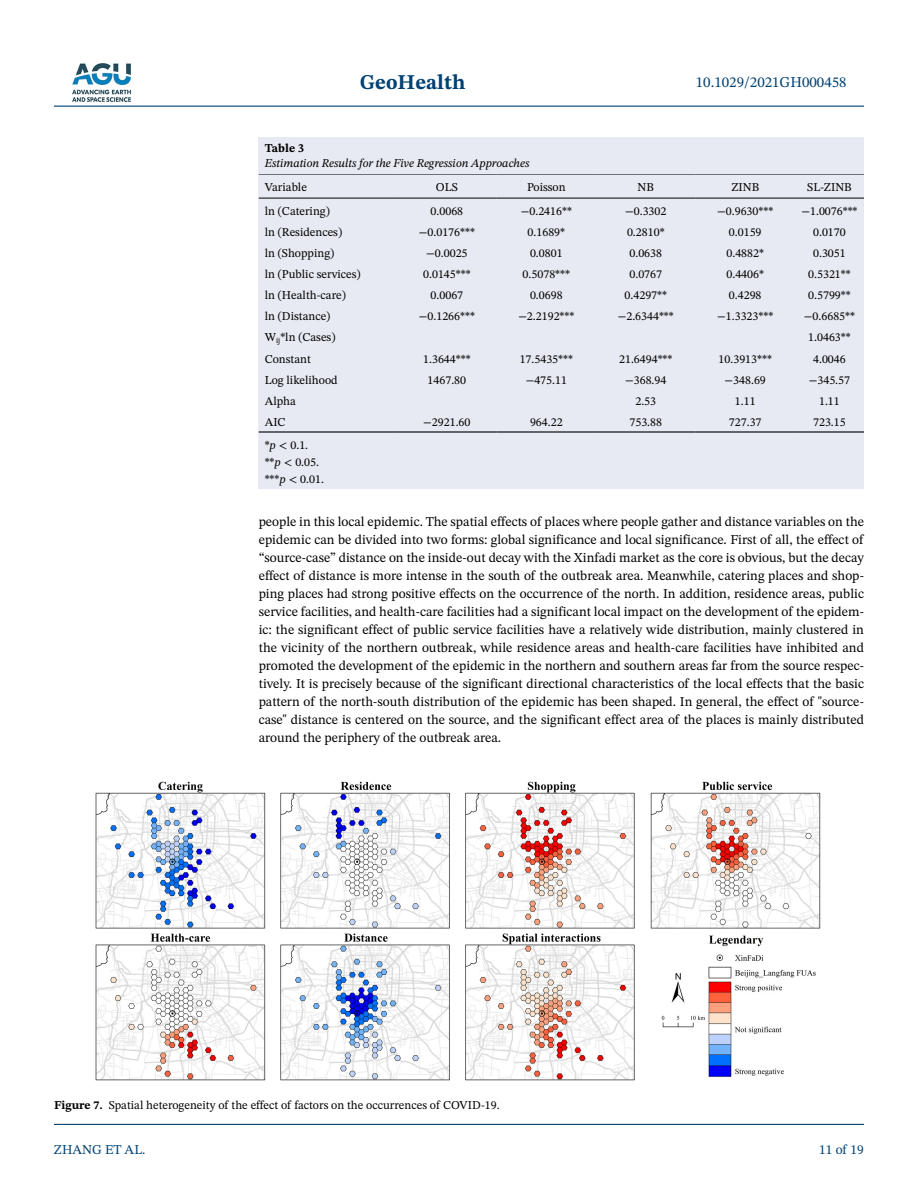
<style>
.page{position:relative;width:918px;height:1188px;background:#fff}
.page>*{position:absolute;margin:0;border:0;box-sizing:border-box;transform-origin:0 0}
.t1{font:700 21px "STIX Two Text";color:#004174}
.t2{font:15px "STIX Two Text";color:#004174}
.t3{font:13.5px/18px "STIX Two Text";color:#000;text-align:justify}
.t4{font:13.5px "STIX Two Text";color:#004174}
.t5{font:12px/17.2px "STIX Two Text";color:#000}
.t6{font:italic 12px "STIX Two Text";color:#000}
.t7{font:700 12px "STIX Two Text";color:#000}
.s1{font-style:italic}
.s2{font-weight:700}
</style>
<div class="page">
<hr style="left:54px;top:106px;width:810px;height:1px;background:#004174">
<hr style="left:54px;top:1124px;width:810px;height:1px;background:#004174">
<img style="left:72px;top:63px;width:59px;height:39px">
<div style="left:259px;top:173px;width:605px;height:316px;background:#e7eaf2"></div>
<hr style="left:259px;top:173px;width:138px;height:2px;background:#000">
<hr style="left:259px;top:198px;width:138px;height:1px;background:#000">
<hr style="left:397px;top:173px;width:100px;height:2px;background:#000">
<hr style="left:397px;top:198px;width:100px;height:1px;background:#000">
<hr style="left:497px;top:173px;width:99px;height:2px;background:#000">
<hr style="left:497px;top:198px;width:99px;height:1px;background:#000">
<hr style="left:596px;top:173px;width:100px;height:2px;background:#000">
<hr style="left:596px;top:198px;width:100px;height:1px;background:#000">
<hr style="left:696px;top:173px;width:99px;height:2px;background:#000">
<hr style="left:696px;top:198px;width:99px;height:1px;background:#000">
<hr style="left:795px;top:173px;width:69px;height:2px;background:#000">
<hr style="left:795px;top:198px;width:69px;height:1px;background:#000">
<hr style="left:259px;top:431px;width:138px;height:2px;background:#000">
<hr style="left:397px;top:431px;width:100px;height:2px;background:#000">
<hr style="left:497px;top:431px;width:99px;height:2px;background:#000">
<hr style="left:596px;top:431px;width:100px;height:2px;background:#000">
<hr style="left:696px;top:431px;width:99px;height:2px;background:#000">
<hr style="left:795px;top:431px;width:69px;height:2px;background:#000">
<div style="left:259px;top:137px;width:605px;height:36px;background:#e7eaf2"></div>
<img style="left:96px;top:781px;width:724px;height:300px">
<h1 class="t1" style="left:360px;top:67px;width:107px">GeoHealth</h1>
<p class="t7" style="left:265px;top:140px;width:41px">Table 3</p>
<p class="t6" style="left:265px;top:155px;width:266px">Estimation Results for the Five Regression Approaches</p>
<p class="t2" style="left:696px;top:72px;width:152px">10.1029/2021GH000458</p>
<p class="t5" style="left:265px;top:178px;width:44px">Variable</p>
<p class="t5" style="left:436px;top:178px;width:23px">OLS</p>
<p class="t5" style="left:527px;top:178px;width:40px">Poisson</p>
<p class="t5" style="left:638px;top:178px;width:18px">NB</p>
<p class="t5" style="left:731px;top:178px;width:29px">ZINB</p>
<p class="t5" style="left:807px;top:178px;width:46px">SL-ZINB</p>
<p class="t5" style="left:265px;top:202px;width:67px">ln (Catering)</p>
<p class="t5" style="left:431px;top:202px;width:34px">0.0068</p>
<p class="t5" style="left:521px;top:202px;width:53px">−0.2416**</p>
<p class="t5" style="left:625px;top:202px;width:43px">−0.3302</p>
<p class="t5" style="left:717px;top:202px;width:58px">−0.9630***</p>
<p class="t5" style="left:801px;top:202px;width:58px">−1.0076***</p>
<p class="t5" style="left:265px;top:223px;width:79px">ln (Residences)</p>
<p class="t5" style="left:419px;top:223px;width:58px">−0.0176***</p>
<p class="t5" style="left:528px;top:223px;width:39px">0.1689*</p>
<p class="t5" style="left:627px;top:223px;width:39px">0.2810*</p>
<p class="t5" style="left:729px;top:223px;width:34px">0.0159</p>
<p class="t5" style="left:813px;top:223px;width:34px">0.0170</p>
<p class="t5" style="left:265px;top:244px;width:71px">ln (Shopping)</p>
<p class="t5" style="left:426px;top:244px;width:43px">−0.0025</p>
<p class="t5" style="left:530px;top:244px;width:34px">0.0801</p>
<p class="t5" style="left:629px;top:244px;width:34px">0.0638</p>
<p class="t5" style="left:726px;top:244px;width:39px">0.4882*</p>
<p class="t5" style="left:813px;top:244px;width:34px">0.3051</p>
<p class="t5" style="left:265px;top:265px;width:97px">ln (Public services)</p>
<p class="t5" style="left:423px;top:265px;width:49px">0.0145***</p>
<p class="t5" style="left:523px;top:265px;width:49px">0.5078***</p>
<p class="t5" style="left:629px;top:265px;width:34px">0.0767</p>
<p class="t5" style="left:726px;top:265px;width:39px">0.4406*</p>
<p class="t5" style="left:808px;top:265px;width:44px">0.5321**</p>
<p class="t5" style="left:265px;top:286px;width:83px">ln (Health-care)</p>
<p class="t5" style="left:431px;top:286px;width:34px">0.0067</p>
<p class="t5" style="left:530px;top:286px;width:34px">0.0698</p>
<p class="t5" style="left:625px;top:286px;width:44px">0.4297**</p>
<p class="t5" style="left:729px;top:286px;width:34px">0.4298</p>
<p class="t5" style="left:808px;top:286px;width:44px">0.5799**</p>
<p class="t5" style="left:265px;top:308px;width:67px">ln (Distance)</p>
<p class="t5" style="left:419px;top:308px;width:58px">−0.1266***</p>
<p class="t5" style="left:518px;top:308px;width:58px">−2.2192***</p>
<p class="t5" style="left:618px;top:308px;width:58px">−2.6344***</p>
<p class="t5" style="left:717px;top:308px;width:58px">−1.3323***</p>
<p class="t5" style="left:804px;top:308px;width:53px">−0.6685**</p>
<p class="t5" style="left:265px;top:329px;width:72px">W<sub>ij</sub>*ln (Cases)</p>
<p class="t5" style="left:808px;top:329px;width:44px">1.0463**</p>
<p class="t5" style="left:265px;top:350px;width:48px">Constant</p>
<p class="t5" style="left:423px;top:350px;width:49px">1.3644***</p>
<p class="t5" style="left:520px;top:350px;width:55px">17.5435***</p>
<p class="t5" style="left:619px;top:350px;width:55px">21.6494***</p>
<p class="t5" style="left:719px;top:350px;width:55px">10.3913***</p>
<p class="t5" style="left:813px;top:350px;width:34px">4.0046</p>
<p class="t5" style="left:265px;top:371px;width:74px">Log likelihood</p>
<p class="t5" style="left:428px;top:371px;width:40px">1467.80</p>
<p class="t5" style="left:526px;top:371px;width:43px">−475.11</p>
<p class="t5" style="left:625px;top:371px;width:43px">−368.94</p>
<p class="t5" style="left:725px;top:371px;width:43px">−348.69</p>
<p class="t5" style="left:809px;top:371px;width:43px">−345.57</p>
<p class="t5" style="left:265px;top:392px;width:33px">Alpha</p>
<p class="t5" style="left:635px;top:392px;width:22px">2.53</p>
<p class="t5" style="left:735px;top:392px;width:22px">1.11</p>
<p class="t5" style="left:819px;top:392px;width:22px">1.11</p>
<p class="t5" style="left:265px;top:413px;width:22px">AIC</p>
<p class="t5" style="left:423px;top:413px;width:49px">−2921.60</p>
<p class="t5" style="left:530px;top:413px;width:34px">964.22</p>
<p class="t5" style="left:629px;top:413px;width:34px">753.88</p>
<p class="t5" style="left:729px;top:413px;width:34px">727.37</p>
<p class="t5" style="left:813px;top:413px;width:34px">723.15</p>
<p class="t5" style="left:265px;top:436px;width:61px">*<span class="s1">p</span> &lt; 0.1. **<span class="s1">p</span> &lt; 0.05. ***<span class="s1">p</span> &lt; 0.01.</p>
<p class="t3" style="left:259px;top:513px;width:607px">people in this local epidemic. The spatial effects of places where people gather and distance variables on the epidemic can be divided into two forms: global significance and local significance. First of all, the effect of “source-case” distance on the inside-out decay with the Xinfadi market as the core is obvious, but the decay effect of distance is more intense in the south of the outbreak area. Meanwhile, catering places and shop&shy;ping places had strong positive effects on the occurrence of the north. In addition, residence areas, public service facilities, and health-care facilities had a significant local impact on the development of the epidem&shy;ic: the significant effect of public service facilities have a relatively wide distribution, mainly clustered in the vicinity of the northern outbreak, while residence areas and health-care facilities have inhibited and promoted the development of the epidemic in the northern and southern areas far from the source respec&shy;tively. It is precisely because of the significant directional characteristics of the local effects that the basic pattern of the north-south distribution of the epidemic has been shaped. In general, the effect of "source&shy;case" distance is centered on the source, and the significant effect area of the places is mainly distributed around the periphery of the outbreak area.</p>
<p class="t5" style="left:54px;top:1097px;width:447px"><span class="s2">Figure 7.</span> Spatial heterogeneity of the effect of factors on the occurrences of COVID-19.</p>
<p class="t4" style="left:54px;top:1140px;width:93px">ZHANG ET AL.</p>
<p class="t4" style="left:819px;top:1140px;width:46px">11 of 19</p>
</div>
